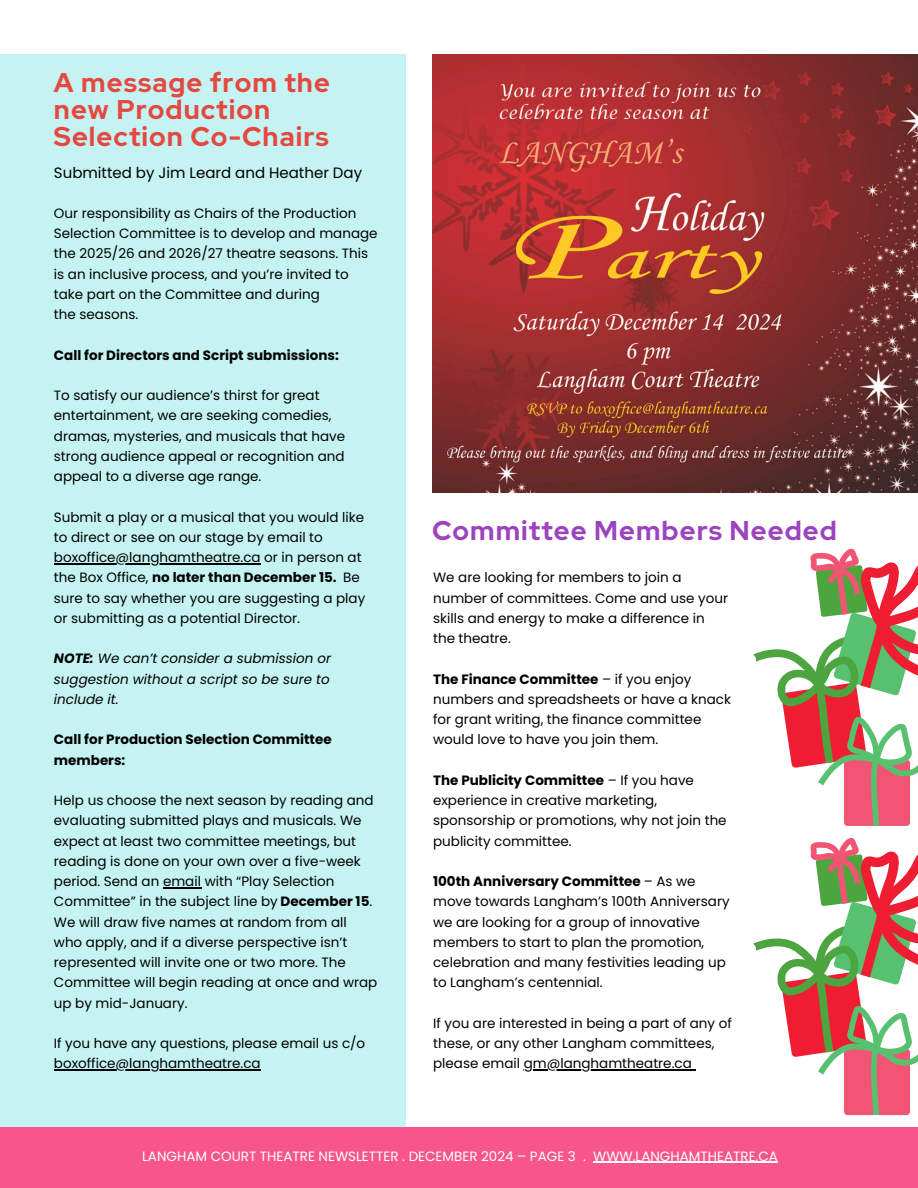
<style>
.page{position:relative;width:918px;height:1188px;background:#fff}
.page>*{position:absolute;margin:0;border:0;box-sizing:border-box;transform-origin:0 0}
.t1{font:700 27px/27px "Red Hat Display";letter-spacing:.04em;color:#e44841}
.t2{font:700 27px "Red Hat Display";letter-spacing:.04em;color:#9c44bf}
.t3{font:15px "Poppins";color:#000}
.t4{font:13.5px/20.2px "Poppins";color:#000}
.t5{font:700 13.5px "Poppins";color:#000}
.t6{font:italic 13.5px/20.2px "Poppins";color:#000}
.t7{font:13.5px "Poppins";color:#fff}
.s1{font-weight:700}
</style>
<div class="page">
<div style="left:0;top:1127px;width:918px;height:61px;background:#f9558d"></div>
<img style="left:432px;top:54px;width:486px;height:439px">
<div style="left:0;top:54px;width:406px;height:1073px;background:#c5f3f1"></div>
<svg style="left:753px;top:548px;width:165px;height:278px"></svg>
<hr style="left:593px;top:1162px;width:185px;height:1px;background:#fff">
<hr style="left:524px;top:1069px;width:168px;height:2px;background:#000">
<hr style="left:54px;top:563px;width:207px;height:1px;background:#000">
<hr style="left:163px;top:887px;width:38px;height:1px;background:#000">
<hr style="left:54px;top:1069px;width:207px;height:2px;background:#000">
<svg style="left:753px;top:838px;width:165px;height:277px"></svg>
<p class="t1" style="left:54px;top:68px;width:277px">A message from the new Production<br>Selection Co-Chairs</p>
<p class="t3" style="left:54px;top:163px;width:310px">Submitted by Jim Leard and Heather Day</p>
<p class="t4" style="left:54px;top:203px;width:325px">Our responsibility as Chairs of the Production Selection Committee is to develop and manage the 2025/26 and 2026/27 theatre seasons. This is an inclusive process, and you’re invited to take part on the Committee and during</p>
<p class="t4" style="left:54px;top:304px;width:86px">the seasons.</p>
<h1 class="t5" style="left:54px;top:345px;width:286px">Call for Directors and Script submissions:</h1>
<p class="t4" style="left:54px;top:385px;width:293px">To satisfy our audience’s thirst for great entertainment, we are seeking comedies, dramas, mysteries, and musicals that have strong audience appeal or recognition and appeal to a diverse age range.</p>
<p class="t4" style="left:54px;top:507px;width:312px">Submit a play or a musical that you would like to direct or see on our stage by email to</p>
<p class="t4" style="left:54px;top:547px;width:313px">boxoffice@langhamtheatre.ca or in person at the Box Office, <span class="s1">no later than December 15.</span> Be sure to say whether you are suggesting a play or submitting as a potential Director.</p>
<p class="t6" style="left:54px;top:648px;width:279px"><span class="s1">NOTE:</span> We can’t consider a submission or</p>
<p class="t6" style="left:54px;top:669px;width:277px">suggestion without a script so be sure to include it.</p>
<p class="t5" style="left:54px;top:730px;width:279px">Call for Production Selection Committee</p>
<p class="t5" style="left:54px;top:750px;width:73px">members:</p>
<p class="t4" style="left:54px;top:790px;width:321px">Help us choose the next season by reading and</p>
<p class="t4" style="left:54px;top:810px;width:325px">evaluating submitted plays and musicals. We expect at least two committee meetings, but reading is done on your own over a five-week period. Send an email with “Play Selection Committee” in the subject line by <span class="s1">December 15</span>.<br>We will draw five names at random from all who apply, and if a diverse perspective isn’t represented will invite one or two more. The Committee will begin reading at once and wrap up by mid-January.</p>
<p class="t4" style="left:54px;top:1033px;width:313px">If you have any questions, please email us c/o</p>
<p class="t4" style="left:54px;top:1053px;width:208px">boxoffice@langhamtheatre.ca</p>
<p class="t2" style="left:432px;top:512px;width:406px">Committee Members Needed</p>
<p class="t4" style="left:433px;top:567px;width:297px">We are looking for members to join a number of committees. Come and use your skills and energy to make a difference in</p>
<p class="t4" style="left:433px;top:628px;width:79px">the theatre.</p>
<h3 class="t4" style="left:433px;top:669px;width:299px"><span class="s1">The Finance Committee</span> – if you enjoy numbers and spreadsheets or have a knack for grant writing, the finance committee would love to have you join them.</h3>
<p class="t4" style="left:433px;top:770px;width:295px"><span class="s1">The Publicity Committee</span> – If you have experience in creative marketing, sponsorship or promotions, why not join the publicity committee.</p>
<p class="t4" style="left:433px;top:871px;width:298px"><span class="s1">100th Anniversary Committee</span> – As we move towards Langham’s 100th Anniversary we are looking for a group of innovative members to start to plan the promotion, celebration and many festivities leading up to Langham’s centennial.</p>
<p class="t4" style="left:433px;top:1013px;width:300px">If you are interested in being a part of any of these, or any other Langham committees, please email gm@langhamtheatre.ca</p>
<h1 class="t7" style="left:142px;top:1146px;width:637px">LANGHAM COURT THEATRE NEWSLETTER . DECEMBER 2024 – PAGE 3 . WWW.LANGHAMTHEATRE.CA</h1>
</div>
